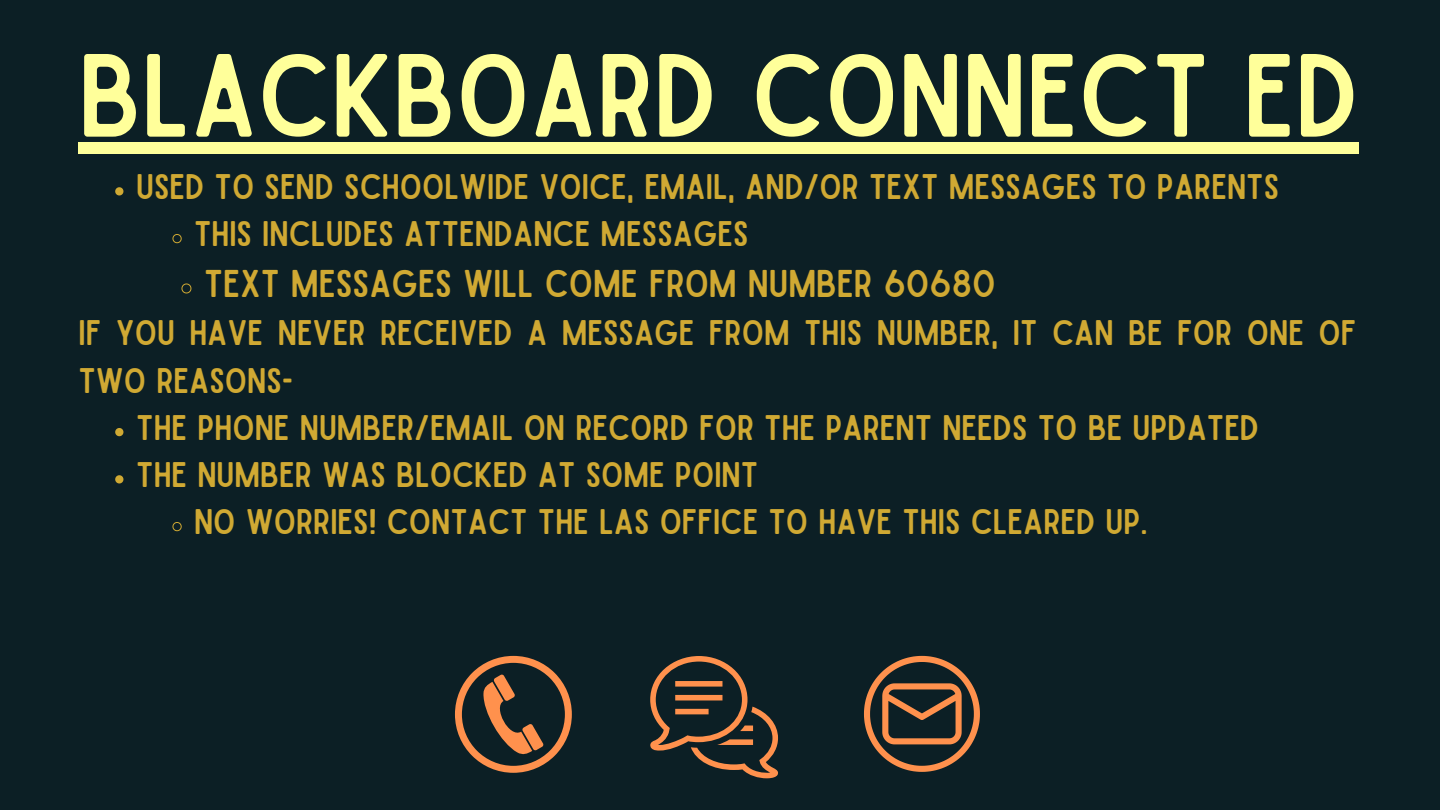
<style>
.page{position:relative;width:1440px;height:810px;background:#0c1f25}
.page>*{position:absolute;margin:0;border:0;box-sizing:border-box;transform-origin:0 0}
.t1{font:112.8px "Sailors";color:#ffff9a}
.t2{font:37px "Sailors";color:#d0a933}
.t3{font:34px/47.2px "Sailors";color:#d0a933}
</style>
<div class="page">
<svg style="left:115px;top:187px;width:8px;height:8px"></svg>
<svg style="left:172px;top:234px;width:10px;height:10px"></svg>
<svg style="left:181px;top:283px;width:11px;height:11px"></svg>
<svg style="left:115px;top:428px;width:8px;height:8px"></svg>
<svg style="left:115px;top:475px;width:8px;height:8px"></svg>
<svg style="left:172px;top:522px;width:10px;height:10px"></svg>
<svg style="left:455px;top:656px;width:117px;height:117px"></svg>
<svg style="left:650px;top:656px;width:128px;height:122px"></svg>
<svg style="left:864px;top:656px;width:116px;height:116px"></svg>
<div style="left:79px;top:143px;width:1280px;height:11px;background:#ffff9a"></div>
<p class="t1" style="left:79px;top:54px;width:1282px">BLACKBOARD CONNECT ED</p>
<p class="t3" style="left:136px;top:165px;width:1144px">USED TO SEND SCHOOLWIDE VOICE, EMAIL, AND/OR TEXT MESSAGES TO PARENTS</p>
<p class="t3" style="left:194px;top:212px;width:556px">THIS INCLUDES ATTENDANCE MESSAGES</p>
<p class="t2" style="left:204px;top:270px;width:793px">TEXT MESSAGES WILL COME FROM NUMBER 60680</p>
<p class="t3" style="left:78px;top:311px;width:1279px">IF YOU HAVE NEVER RECEIVED A MESSAGE FROM THIS NUMBER, IT CAN BE FOR ONE OF<br>TWO REASONS-</p>
<p class="t3" style="left:136px;top:405px;width:1124px">THE PHONE NUMBER/EMAIL ON RECORD FOR THE PARENT NEEDS TO BE UPDATED</p>
<p class="t3" style="left:136px;top:453px;width:624px">THE NUMBER WAS BLOCKED AT SOME POINT</p>
<p class="t3" style="left:194px;top:500px;width:955px">NO WORRIES! CONTACT THE LAS OFFICE TO HAVE THIS CLEARED UP.</p>
</div>
